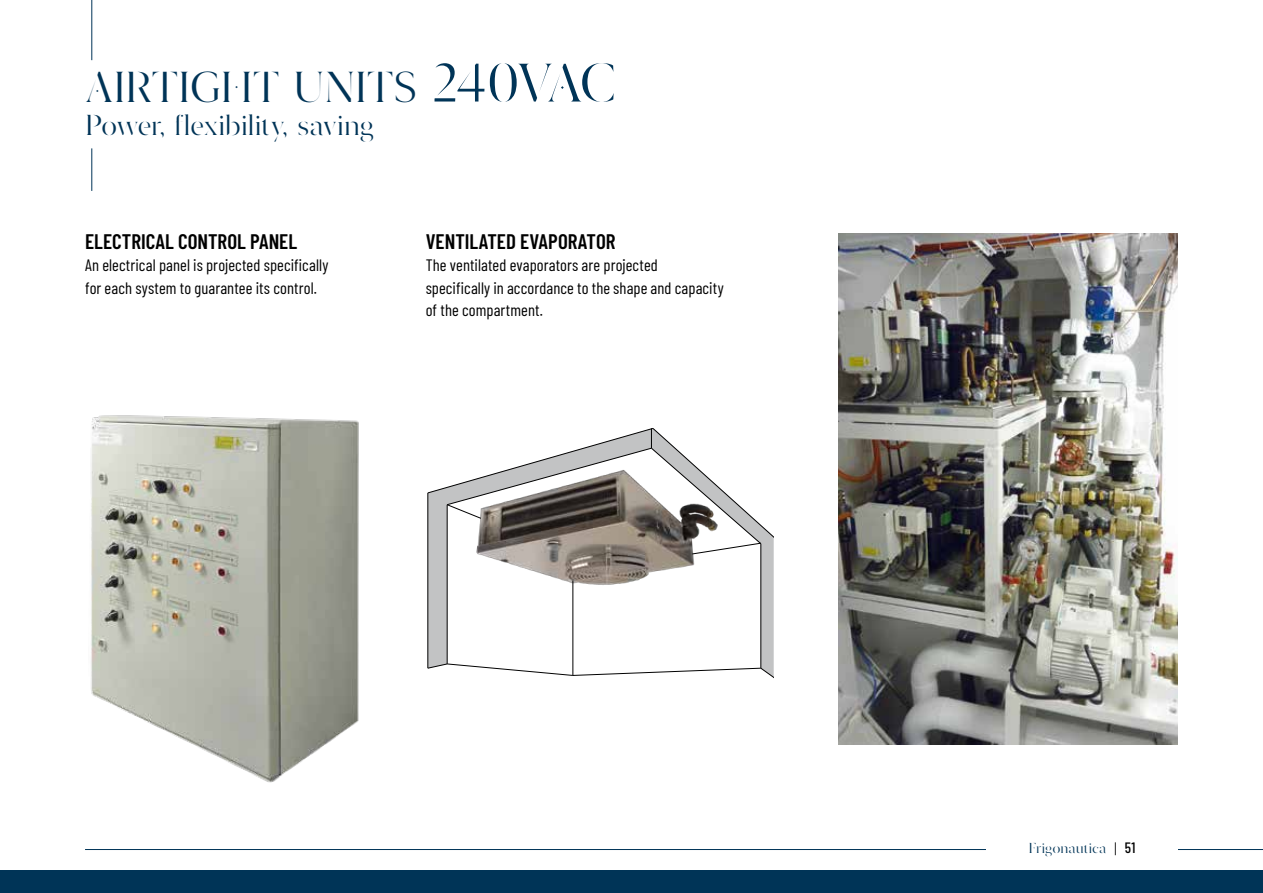
<style>
.page{position:relative;width:1263px;height:893px;background:#fff}
.page>*{position:absolute;margin:0;border:0;box-sizing:border-box;transform-origin:0 0}
.t1{font:45px "Dryhten";color:#003457}
.t2{font:30px "Dryhten";letter-spacing:-.005em;color:#003457}
.t3{font:600 21px "Barlow Condensed";color:#000}
.t4{font:16.5px/22.5px "Barlow Condensed";letter-spacing:.005em;color:#000}
.t5{font:15px "Dryhten";letter-spacing:.005em;color:#003457}
.s1{font-size:57px}
.s2{font-family:"Isidora Sans";font-weight:500;color:#000}
.s3{font-family:"Barlow Condensed";font-weight:500;color:#000}
</style>
<div class="page">
<div style="left:0;top:870px;width:1263px;height:23px;background:#003457"></div>
<hr style="left:85px;top:849px;width:1178px;height:1px;background:#003457">
<div style="left:986px;top:838px;width:192px;height:18px;background:#fff"></div>
<svg style="left:428px;top:555px;width:346px;height:108px"></svg>
<hr style="left:760px;top:544px;width:1px;height:124px;background:#000">
<hr style="left:447px;top:505px;width:1px;height:159px;background:#000">
<hr style="left:427px;top:493px;width:1px;height:175px;background:#000">
<img style="left:455px;top:555px;width:278px;height:78px">
<svg style="left:427px;top:428px;width:347px;height:127px"></svg>
<hr style="left:573px;top:581px;width:1px;height:94px;background:#000">
<svg style="left:427px;top:663px;width:347px;height:15px"></svg>
<img style="left:839px;top:234px;width:339px;height:510px">
<hr style="left:91px;top:0;width:1px;height:60px;background:#003457">
<hr style="left:91px;top:148px;width:1px;height:43px;background:#003457">
<img style="left:91px;top:415px;width:268px;height:368px">
<h1 class="t1" style="left:85px;top:62px;width:532px">AIRTIGHT UNITS <span class="s1">240VAC</span></h1>
<h2 class="t2" style="left:85px;top:108px;width:290px">Power, flexibility, saving</h2>
<p class="t3" style="left:85px;top:226px;width:214px">ELECTRICAL CONTROL PANEL</p>
<p class="t4" style="left:85px;top:253px;width:245px">An electrical panel is projected specifically for each system to guarantee its control.</p>
<p class="t3" style="left:426px;top:226px;width:191px">VENTILATED EVAPORATOR</p>
<p class="t4" style="left:426px;top:253px;width:300px">The ventilated evaporators are projected specifically in accordance to the shape and capacity of the compartment.</p>
<p class="t5" style="left:1029px;top:839px;width:108px">Frigonautica <span class="s2">|</span> <span class="s3">51</span></p>
</div>
